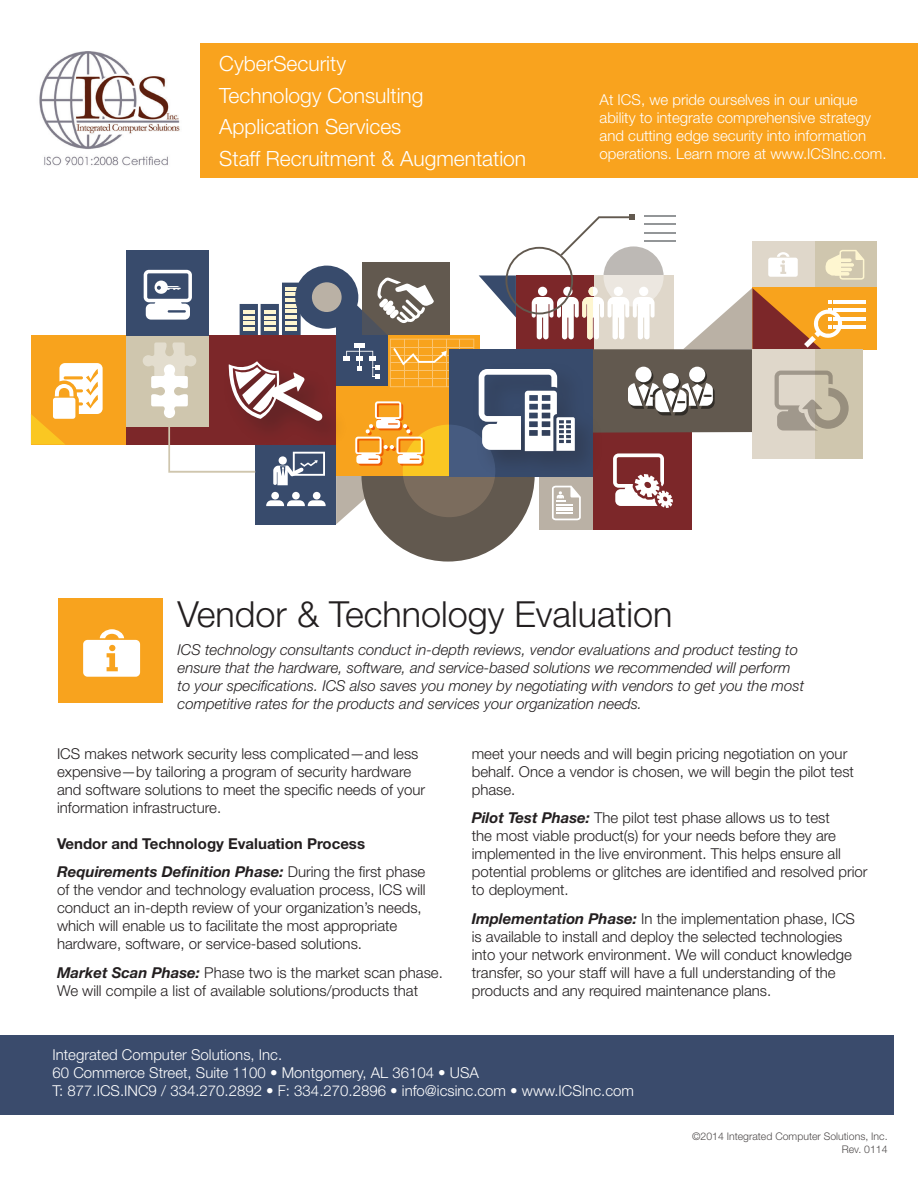
<style>
.page{position:relative;width:918px;height:1188px;background:#fff}
.page>*{position:absolute;margin:0;border:0;box-sizing:border-box;transform-origin:0 0}
.t1{font:300 36px "Helvetica Neue";color:#231f20}
.t2{font:300 21px/31.5px "Helvetica Neue";color:#fff}
.t3{font:300 15px/18px "Helvetica Neue";color:#231f20}
.t4{font:italic 300 15px/18px "Helvetica Neue";color:#231f20}
.t5{font:300 15px/18px "Helvetica Neue";color:#fff}
.t6{font:700 15px/28.5px "Helvetica Neue";color:#231f20}
.t7{font:300 10.5px/12.6px "Helvetica Neue";color:#4f4b4b;text-align:right}
.s1{font-style:italic}
.s2{font-weight:300}
.s3{font-weight:700;font-style:italic}
</style>
<div class="page">
<div style="left:200px;top:44px;width:718px;height:134px;background:#f9a31e"></div>
<div style="left:815px;top:241px;width:62px;height:63px;background:#cfc6ae"></div>
<div style="left:31px;top:335px;width:204px;height:110px;background:#f8a31d"></div>
<div style="left:753px;top:287px;width:124px;height:62px;background:#f8a31d"></div>
<div style="left:127px;top:335px;width:82px;height:91px;background:#cfc6ae"></div>
<div style="left:127px;top:250px;width:82px;height:85px;background:#384b6c"></div>
<div style="left:592px;top:431px;width:99px;height:99px;background:#7c2729"></div>
<div style="left:539px;top:476px;width:54px;height:54px;background:#bab1a5"></div>
<div style="left:361px;top:388px;width:174px;height:174px;background:#62594f;border-radius:50%"></div>
<hr style="left:834px;top:300px;width:32px;height:4px;background:#fff">
<hr style="left:834px;top:309px;width:32px;height:3px;background:#fff">
<hr style="left:834px;top:317px;width:32px;height:3px;background:#fff">
<hr style="left:834px;top:325px;width:32px;height:3px;background:#fff">
<svg style="left:31px;top:363px;width:72px;height:82px"></svg>
<div style="left:53px;top:398px;width:22px;height:21px;background:#fff;border-radius:3px"></div>
<svg style="left:143px;top:214px;width:721px;height:310px"></svg>
<div style="left:0;top:1035px;width:894px;height:79px;background:#3a4b6c"></div>
<img style="left:39px;top:51px;width:141px;height:115px">
<div style="left:59px;top:598px;width:104px;height:105px;background:#f8a31e"></div>
<svg style="left:83px;top:629px;width:57px;height:48px"></svg>
<h2 class="t2" style="left:219px;top:48px;width:308px">CyberSecurity<br>Technology Consulting<br>Application Services<br>Staff Recruitment &amp; Augmentation</h2>
<p class="t5" style="left:600px;top:90px;width:289px">At ICS, we pride ourselves in our unique ability to integrate comprehensive strategy and cutting edge security into information operations. Learn more at www.ICSInc.com.</p>
<h1 class="t1" style="left:178px;top:592px;width:496px">Vendor &amp; Technology Evaluation</h1>
<p class="t4" style="left:178px;top:640px;width:628px">ICS technology consultants conduct in-depth reviews, vendor evaluations and product testing to ensure that the hardware, software, and service-based solutions we recommended will perform to your specifications. ICS also saves you money by negotiating with vendors to get you the most competitive rates for the products and services your organization needs.</p>
<p class="t3" style="left:57px;top:744px;width:370px">ICS makes network security less complicated—and less expensive—by tailoring a program of security hardware and software solutions to meet the specific needs of your information infrastructure.</p>
<p class="t6" style="left:57px;top:829px;width:370px">Vendor and Technology Evaluation Process<br><span class="s1">Requirements Definition Phase:</span> <span class="s2">During the first phase</span></p>
<p class="t3" style="left:57px;top:881px;width:370px">of the vendor and technology evaluation process, ICS will conduct an in-depth review of your organization’s needs, which will enable us to facilitate the most appropriate hardware, software, or service-based solutions.</p>
<p class="t3" style="left:57px;top:963px;width:387px"><span class="s3">Market Scan Phase:</span> Phase two is the market scan phase.<br>We will compile a list of available solutions/products that</p>
<p class="t3" style="left:472px;top:744px;width:384px">meet your needs and will begin pricing negotiation on your behalf. Once a vendor is chosen, we will begin the pilot test phase.</p>
<p class="t3" style="left:472px;top:809px;width:397px"><span class="s3">Pilot Test Phase:</span> The pilot test phase allows us to test<br>the most viable product(s) for your needs before they are implemented in the live environment. This helps ensure all potential problems or glitches are identified and resolved prior to deployment.</p>
<p class="t3" style="left:472px;top:909px;width:385px"><span class="s3">Implementation Phase:</span> In the implementation phase, ICS is available to install and deploy the selected technologies into your network environment. We will conduct knowledge transfer, so your staff will have a full understanding of the products and any required maintenance plans.</p>
<p class="t5" style="left:52px;top:1046px;width:583px">Integrated Computer Solutions, Inc.<br>60 Commerce Street, Suite 1100 • Montgomery, AL 36104 • USA<br>T: 877.ICS.INC9 / 334.270.2892 • F: 334.270.2896 • info@icsinc.com • www.ICSInc.com</p>
<p class="t7" style="left:692px;top:1130px;width:197px">©2014 Integrated Computer Solutions, Inc.<br>Rev. 0114</p>
</div>
